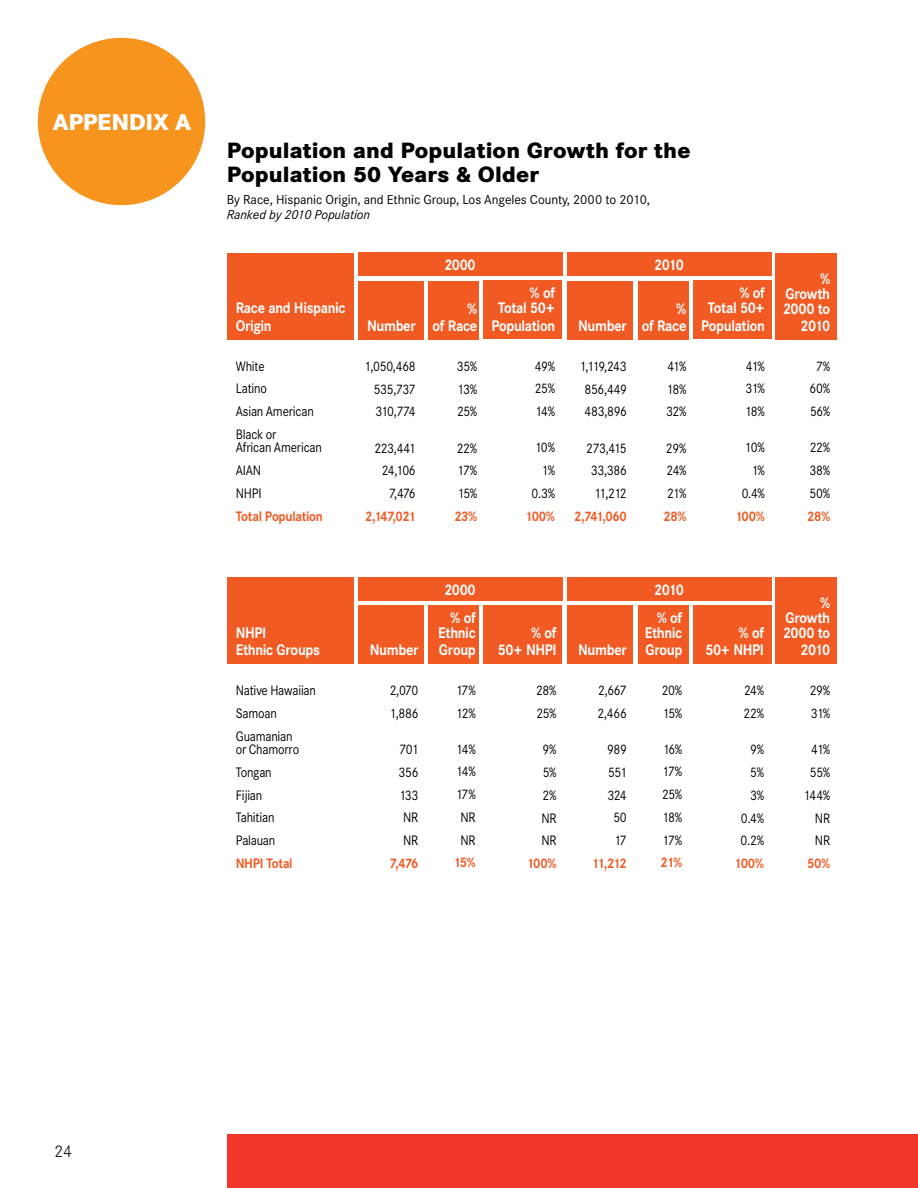
<style>
.page{position:relative;width:918px;height:1188px;background:#fff}
.page>*{position:absolute;margin:0;border:0;box-sizing:border-box;transform-origin:0 0}
.t1{font:800 22.5px "Corporate S";letter-spacing:-.015em;color:#fff}
.t2{font:800 21.75px/24px "Corporate S";letter-spacing:.005em;color:#000}
.t3{font:300 16.5px "Corporate S";color:#000}
.t4{font:700 15px/15px "Corporate S";letter-spacing:-.025em;color:#fff;text-align:right;scale:.9 1}
.t5{font:13.5px/22.8px "Corporate S";letter-spacing:-.02em;color:#000;scale:.9 1}
.t6{font:700 13.5px "Corporate S";letter-spacing:-.03em;color:#f15a22;scale:.9 1}
.t7{font:13.5px/22.8px "Corporate S";letter-spacing:-.06em;color:#000;text-align:center;scale:.9 1}
.t8{font:13.5px/22.8px "Corporate S";letter-spacing:-.055em;color:#000;text-align:right;scale:.9 1}
.t9{font:13.5px/22.8px "Corporate S";letter-spacing:-.04em;color:#000;text-align:center;scale:.9 1}
.t10{font:12.75px "Corporate S";letter-spacing:-.005em;color:#000}
.t11{font:italic 12.75px "Corporate S";letter-spacing:-.005em;color:#000}
</style>
<div class="page">
<div style="left:227px;top:1134px;width:691px;height:54px;background:#ef3829"></div>
<div style="left:358px;top:281px;width:66px;height:58px;background:#f15a22"></div>
<div style="left:358px;top:605px;width:66px;height:59px;background:#f15a22"></div>
<div style="left:567px;top:281px;width:66px;height:58px;background:#f15a22"></div>
<div style="left:567px;top:605px;width:66px;height:59px;background:#f15a22"></div>
<div style="left:358px;top:253px;width:205px;height:23px;background:#f15a22"></div>
<div style="left:358px;top:577px;width:205px;height:24px;background:#f15a22"></div>
<div style="left:567px;top:253px;width:205px;height:23px;background:#f15a22"></div>
<div style="left:567px;top:577px;width:205px;height:24px;background:#f15a22"></div>
<div style="left:428px;top:281px;width:51px;height:58px;background:#f15a22"></div>
<div style="left:428px;top:605px;width:51px;height:59px;background:#f15a22"></div>
<div style="left:638px;top:281px;width:50px;height:58px;background:#f15a22"></div>
<div style="left:638px;top:605px;width:50px;height:59px;background:#f15a22"></div>
<div style="left:775px;top:253px;width:62px;height:86px;background:#f15a22"></div>
<div style="left:775px;top:577px;width:62px;height:87px;background:#f15a22"></div>
<div style="left:227px;top:253px;width:127px;height:86px;background:#f15a22"></div>
<div style="left:227px;top:577px;width:127px;height:87px;background:#f15a22"></div>
<div style="left:483px;top:280px;width:79px;height:59px;background:#f15a22"></div>
<div style="left:483px;top:605px;width:79px;height:59px;background:#f15a22"></div>
<div style="left:693px;top:280px;width:79px;height:59px;background:#f15a22"></div>
<div style="left:693px;top:605px;width:79px;height:59px;background:#f15a22"></div>
<div style="left:38px;top:38px;width:167px;height:167px;background:#f7941e;border-radius:50%"></div>
<h1 class="t1" style="left:53px;top:108px;width:140px">APPENDIX A</h1>
<h2 class="t2" style="left:227px;top:138px;width:465px">Population and Population Growth for the<br>Population 50 Years &amp; Older</h2>
<p class="t10" style="left:227px;top:192px;width:425px">By Race, Hispanic Origin, and Ethnic Group, Los Angeles County, 2000 to 2010,</p>
<p class="t11" style="left:227px;top:207px;width:145px">Ranked by 2010 Population</p>
<p class="t4" style="left:236px;top:300px;width:124px;line-height:17.2px;text-align:left">Race and Hispanic<br>Origin</p>
<p class="t5" style="left:236px;top:355px;width:88px">White<br>Latino<br>Asian American<br>Black or</p>
<p class="t5" style="left:236px;top:436px;width:97px">African American<br>AIAN<br>NHPI</p>
<p class="t6" style="left:236px;top:508px;width:98px">Total Population</p>
<p class="t4" style="left:367px;top:318px;width:56px">Number</p>
<p class="t5" style="left:374px;top:355px;width:48px;text-align:justify;text-indent:-9px">1,050,468<br>535,737<br>310,774</p>
<p class="t8" style="left:374px;top:437px;width:47px">223,441<br>24,106<br>7,476</p>
<p class="t6" style="left:365px;top:508px;width:58px">2,147,021</p>
<p class="t4" style="left:444px;top:258px;width:36px">2000</p>
<p class="t4" style="left:433px;top:300px;width:51px;line-height:17.2px">%<br>of Race</p>
<p class="t5" style="left:457px;top:355px;width:24px;text-align:justify">35% 13% 25%</p>
<p class="t5" style="left:457px;top:437px;width:24px;text-align:justify">22% 17% 15%</p>
<p class="t6" style="left:454px;top:508px;width:27px">23%</p>
<p class="t4" style="left:498px;top:286px;width:65px">% of<br>Total 50+</p>
<p class="t4" style="left:491px;top:318px;width:72px">Population</p>
<p class="t5" style="left:535px;top:355px;width:24px;text-align:justify">49% 25% 14%</p>
<p class="t5" style="left:532px;top:436px;width:28px;text-align:right">10%<br>1%<br>0.3%</p>
<p class="t6" style="left:525px;top:508px;width:35px">100%</p>
<p class="t4" style="left:578px;top:318px;width:56px">Number</p>
<p class="t5" style="left:579px;top:355px;width:54px;text-align:center">1,119,243<br>856,449<br>483,896</p>
<p class="t7" style="left:586px;top:437px;width:47px">273,415<br>33,386<br>11,212</p>
<p class="t6" style="left:574px;top:508px;width:60px">2,741,060</p>
<p class="t4" style="left:654px;top:258px;width:35px">2010</p>
<p class="t4" style="left:642px;top:300px;width:51px;line-height:17.2px">%<br>of Race</p>
<p class="t5" style="left:666px;top:355px;width:24px;text-align:justify">41% 18% 32%</p>
<p class="t5" style="left:666px;top:437px;width:24px;text-align:justify">29% 24% 21%</p>
<p class="t6" style="left:664px;top:508px;width:27px">28%</p>
<p class="t4" style="left:708px;top:286px;width:65px">% of<br>Total 50+</p>
<p class="t4" style="left:701px;top:318px;width:72px">Population</p>
<p class="t5" style="left:745px;top:355px;width:24px;text-align:justify">41% 31% 18%</p>
<p class="t5" style="left:742px;top:436px;width:27px;text-align:right">10%<br>1%<br>0.4%</p>
<p class="t6" style="left:735px;top:508px;width:35px">100%</p>
<p class="t4" style="left:783px;top:271px;width:54px;text-align:justify;text-indent:37px">% Growth 2000 to</p>
<p class="t4" style="left:801px;top:318px;width:35px">2010</p>
<p class="t5" style="left:810px;top:355px;width:25px;text-align:center">7%<br>60%<br>56%</p>
<p class="t5" style="left:810px;top:436px;width:25px;text-align:justify">22% 38% 50%</p>
<p class="t6" style="left:807px;top:508px;width:27px">28%</p>
<p class="t4" style="left:236px;top:624px;width:95px;line-height:17.2px;text-align:left">NHPI<br>Ethnic Groups</p>
<p class="t5" style="left:236px;top:679px;width:91px">Native Hawaiian<br>Samoan<br>Guamanian</p>
<p class="t5" style="left:236px;top:738px;width:72px">or Chamorro<br>Tongan<br>Fijian<br>Tahitian<br>Palauan</p>
<p class="t6" style="left:236px;top:855px;width:65px">NHPI Total</p>
<p class="t4" style="left:370px;top:643px;width:56px">Number</p>
<p class="t5" style="left:390px;top:679px;width:34px">2,070<br>1,886</p>
<p class="t5" style="left:399px;top:738px;width:24px;text-align:center">701<br>356<br>133<br>NR<br>NR</p>
<p class="t6" style="left:390px;top:855px;width:34px">7,476</p>
<p class="t4" style="left:444px;top:582px;width:36px">2000</p>
<p class="t4" style="left:438px;top:610px;width:43px">% of<br>Ethnic</p>
<p class="t4" style="left:439px;top:642px;width:42px">Group</p>
<p class="t5" style="left:456px;top:679px;width:24px">17%<br>12%</p>
<p class="t5" style="left:456px;top:738px;width:24px;text-align:center">14%<br>14%<br>17%<br>NR<br>NR</p>
<p class="t6" style="left:453px;top:854px;width:26px">15%</p>
<p class="t4" style="left:498px;top:624px;width:67px;line-height:17.2px">% of<br>50+ NHPI</p>
<p class="t5" style="left:536px;top:679px;width:24px">28%<br>25%</p>
<p class="t5" style="left:541px;top:738px;width:18px;text-align:justify">9% 5% 2% NR NR</p>
<p class="t6" style="left:527px;top:855px;width:35px">100%</p>
<p class="t4" style="left:578px;top:643px;width:56px">Number</p>
<p class="t5" style="left:598px;top:679px;width:34px">2,667<br>2,466</p>
<p class="t9" style="left:607px;top:738px;width:23px">989<br>551<br>324<br>50<br>17</p>
<p class="t6" style="left:592px;top:855px;width:40px">11,212</p>
<p class="t4" style="left:654px;top:582px;width:35px">2010</p>
<p class="t4" style="left:645px;top:610px;width:43px">% of<br>Ethnic</p>
<p class="t4" style="left:645px;top:642px;width:42px">Group</p>
<p class="t5" style="left:662px;top:679px;width:24px">20%<br>15%</p>
<p class="t5" style="left:662px;top:738px;width:24px;text-align:justify">16% 17% 25% 18% 17%</p>
<p class="t6" style="left:661px;top:854px;width:26px">21%</p>
<p class="t4" style="left:705px;top:624px;width:67px;line-height:17.2px">% of<br>50+ NHPI</p>
<p class="t5" style="left:744px;top:679px;width:24px">24%<br>22%</p>
<p class="t5" style="left:741px;top:738px;width:28px;text-align:right">9%<br>5%<br>3%<br>0.4%<br>0.2%</p>
<p class="t6" style="left:734px;top:855px;width:35px">100%</p>
<p class="t4" style="left:783px;top:596px;width:54px;text-align:justify;text-indent:37px">% Growth 2000 to</p>
<p class="t4" style="left:801px;top:643px;width:35px">2010</p>
<p class="t5" style="left:810px;top:679px;width:24px">29%<br>31%</p>
<p class="t5" style="left:804px;top:738px;width:31px;text-align:right">41%<br>55%<br>144%<br>NR<br>NR</p>
<p class="t6" style="left:807px;top:855px;width:27px">50%</p>
<p class="t3" style="left:54px;top:1141px;width:20px">24</p>
</div>
